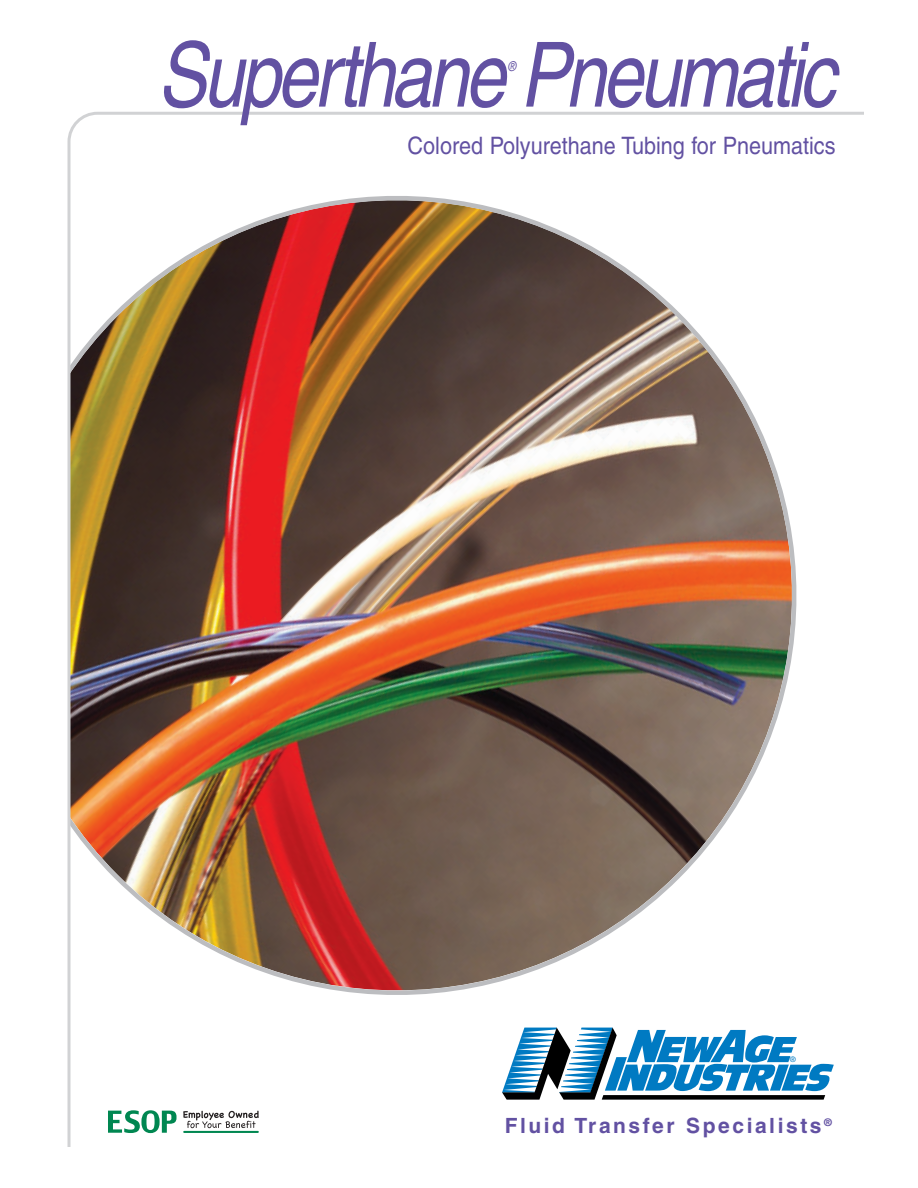
<style>
.page{position:relative;width:918px;height:1188px;background:#fff}
.page>*{position:absolute;margin:0;border:0;box-sizing:border-box;transform-origin:0 0}
.t1{font:italic 90px "Helvetica";color:#6251a2;scale:.82 1}
.t2{font:24px "Helvetica";color:#6251a2;scale:.9 1}
.t3{font:700 21px "Helvetica";letter-spacing:.12em;color:#6251a2}
.t4{font:italic 13.5px "Helvetica";color:#6251a2;scale:.8 1}
.t5{font:7.5px "Helvetica";color:#007ac2}
</style>
<div class="page">
<img style="left:68px;top:112px;width:796px;height:1035px">
<svg style="left:502px;top:1028px;width:332px;height:72px"></svg>
<div style="left:108px;top:1110px;width:162px;height:78px;background:#fff"></div>
<svg style="left:108px;top:1110px;width:69px;height:23px"></svg>
<svg style="left:183px;top:1111px;width:76px;height:17px"></svg>
<hr style="left:184px;top:1131px;width:74px;height:2px;background:#008751">
<h1 class="t1" style="left:157px;top:42px;width:846px">Superthane Pneumatic</h1>
<p class="t2" style="left:408px;top:136px;width:477px">Colored Polyurethane Tubing for Pneumatics</p>
<p class="t4" style="left:508px;top:61px;width:11px">®</p>
<p class="t5" style="left:790px;top:1057px;width:7px">®</p>
<p class="t3" style="left:505px;top:1118px;width:329px">Fluid Transfer Specialists <sup>®</sup></p>
</div>
